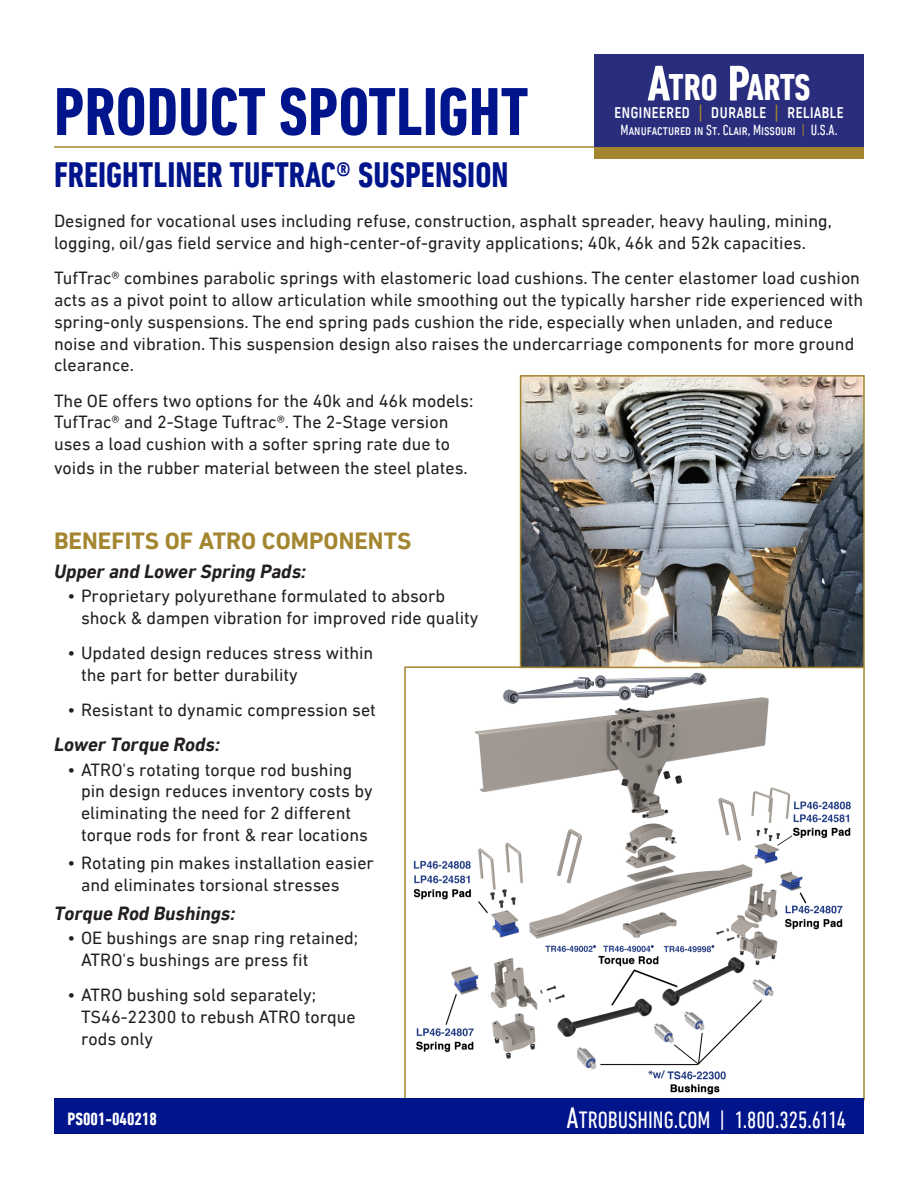
<style>
.page{position:relative;width:918px;height:1188px;background:#fff}
.page>*{position:absolute;margin:0;border:0;box-sizing:border-box;transform-origin:0 0}
.t1{font:700 condensed 69px "DIN Next LT Pro";color:#00148b}
.t2{font:700 condensed 37.8px "DIN Next LT Pro";letter-spacing:-.005em;color:#fff}
.t3{font:700 condensed 36px "DIN Next LT Pro";color:#00148b}
.t4{font:condensed 24px "DIN Next LT Pro";color:#fff}
.t5{font:700 24px "DIN Next LT Pro";color:#a3862f}
.t6{font:condensed 21px "DIN Next LT Pro";color:#fff}
.t7{font:italic 700 19.5px "DIN Next LT Pro";color:#231f20}
.t8{font:18px/21.8px "DIN Next LT Pro";color:#231f20}
.t9{font:700 condensed 18px "DIN Next LT Pro";color:#fff}
.t10{font:condensed 15px "DIN Next LT Pro";color:#fff}
.s1{font-size:51px}
.s2{color:#a3862f}
.s3{font-size:30px}
</style>
<div class="page">
<img style="left:413px;top:672px;width:438px;height:423px">
<hr style="left:54px;top:146px;width:810px;height:2px;background:#a3862f">
<div style="left:54px;top:1098px;width:810px;height:36px;background:#00148b"></div>
<div style="left:594px;top:54px;width:270px;height:93px;background:#292d7c"></div>
<div style="left:594px;top:147px;width:270px;height:12px;background:#a3862f"></div>
<img style="left:523px;top:378px;width:339px;height:287px">
<div style="left:520px;top:375px;width:345px;height:293px;border:2px solid #a3862f"></div>
<p class="t1" style="left:54px;top:72px;width:476px">PRODUCT SPOTLIGHT</p>
<p class="t3" style="left:54px;top:154px;width:456px">FREIGHTLINER TUFTRAC® SUSPENSION</p>
<p class="t2" style="left:647px;top:66px;width:165px"><span class="s1">A</span>TRO <span class="s1">P</span>ARTS</p>
<p class="t6" style="left:614px;top:100px;width:231px">engineered <span class="s2">|</span> durable <span class="s2">|</span> reliable</p>
<p class="t10" style="left:621px;top:121px;width:218px">Manufactured in St. Clair, Missouri <span class="s2">|</span> U.S.A.</p>
<p class="t8" style="left:54px;top:210px;width:779px">Designed for vocational uses including refuse, construction, asphalt spreader, heavy hauling, mining, logging, oil/gas field service and high-center-of-gravity applications; 40k, 46k and 52k capacities.</p>
<p class="t8" style="left:54px;top:267px;width:811px">TufTrac® combines parabolic springs with elastomeric load cushions. The center elastomer load cushion acts as a pivot point to allow articulation while smoothing out the typically harsher ride experienced with spring-only suspensions. The end spring pads cushion the ride, especially when unladen, and reduce noise and vibration. This suspension design also raises the undercarriage components for more ground clearance.</p>
<p class="t8" style="left:54px;top:389px;width:421px">The OE offers two options for the 40k and 46k models:<br>TufTrac® and 2-Stage Tuftrac®. The 2-Stage version uses a load cushion with a softer spring rate due to</p>
<p class="t8" style="left:54px;top:457px;width:415px">voids in the rubber material between the steel plates.</p>
<p class="t5" style="left:54px;top:527px;width:359px">BENEFITS OF ATRO COMPONENTS</p>
<p class="t7" style="left:54px;top:560px;width:253px">Upper and Lower Spring Pads:</p>
<p class="t8" style="left:81px;top:585px;width:399px;text-indent:-14px">• Proprietary polyurethane formulated to absorb shock &amp; dampen vibration for improved ride quality</p>
<p class="t8" style="left:81px;top:642px;width:294px;text-indent:-14px">• Updated design reduces stress within the part for better durability</p>
<p class="t8" style="left:68px;top:699px;width:310px">• Resistant to dynamic compression set</p>
<p class="t7" style="left:54px;top:733px;width:167px">Lower Torque Rods:</p>
<p class="t8" style="left:81px;top:759px;width:293px;text-indent:-14px">• ATRO's rotating torque rod bushing pin design reduces inventory costs by eliminating the need for 2 different torque rods for front &amp; rear locations</p>
<p class="t8" style="left:81px;top:852px;width:294px;text-indent:-14px">• Rotating pin makes installation easier and eliminates torsional stresses</p>
<p class="t7" style="left:54px;top:902px;width:183px">Torque Rod Bushings:</p>
<p class="t8" style="left:81px;top:927px;width:279px;text-indent:-14px">• OE bushings are snap ring retained;<br>ATRO's bushings are press fit</p>
<p class="t8" style="left:81px;top:984px;width:276px;text-indent:-14px">• ATRO bushing sold separately;<br>TS46-22300 to rebush ATRO torque rods only</p>
<p class="t9" style="left:68px;top:1109px;width:91px">PS001-040218</p>
<p class="t4" style="left:567px;top:1106px;width:281px"><span class="s3">A</span>TROBUSHING.COM | 1.800.325.6114</p>
</div>
